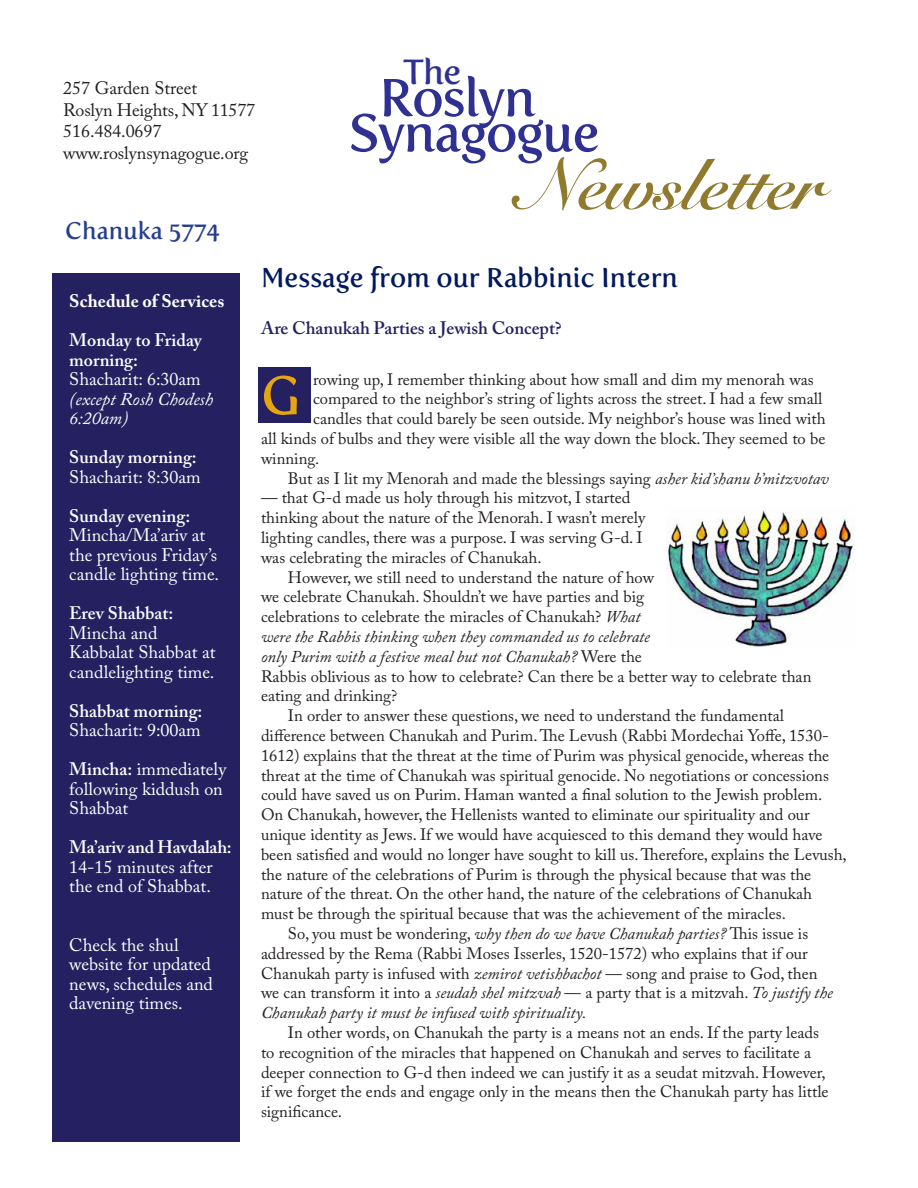
<style>
.page{position:relative;width:918px;height:1188px;background:#fff}
.page>*{position:absolute;margin:0;border:0;box-sizing:border-box;transform-origin:0 0}
.t1{font:700 71.7px "Snell Roundhand";letter-spacing:-.01em;color:#8f7a2e}
.t2{font:54px "Fertigo Pro";color:#e7a512}
.t3{font:52.95px "Fertigo Pro";letter-spacing:-.025em;color:#2e3092}
.t4{font:34.65px "Fertigo Pro";color:#2e3092}
.t5{font:27px "Fertigo Pro";color:#02195d}
.t6{font:24px "Fertigo Pro";color:#253f8e}
.t7{font:18px/19.5px "Adobe Caslon Pro";color:#fff}
.t8{font:18px "Adobe Caslon Pro";letter-spacing:-.005em;color:#231f20}
.t9{font:600 18px/19.5px "Adobe Caslon Pro";color:#fff}
.t10{font:italic 18px/19.5px "Adobe Caslon Pro";color:#fff}
.t11{font:600 18px "Adobe Caslon Pro";color:#252161}
.t12{font:700 18px "Adobe Caslon Pro";color:#fff}
.t13{font:16.5px/19.8px "Adobe Caslon Pro";color:#231f20}
.s1{font-style:normal}
.s2{font-weight:600}
.s3{font-style:italic}
</style>
<div class="page">
<div style="left:258px;top:367px;width:52px;height:55px;background:#252161"></div>
<div style="left:52px;top:273px;width:187px;height:868px;background:#252161"></div>
<svg style="left:351px;top:113px;width:247px;height:50px"></svg>
<img style="left:666px;top:506px;width:189px;height:141px">
<p class="t8" style="left:63px;top:77px;width:136px">257 Garden Street</p>
<p class="t8" style="left:63px;top:99px;width:194px">Roslyn Heights, NY 11577</p>
<p class="t8" style="left:63px;top:121px;width:100px">516.484.0697</p>
<p class="t8" style="left:63px;top:142px;width:187px">www.roslynsynagogue.org</p>
<p class="t6" style="left:65px;top:216px;width:156px">Chanuka 5774</p>
<p class="t4" style="left:403px;top:51px;width:60px">The</p>
<p class="t3" style="left:379px;top:67px;width:158px">Roslyn</p>
<p class="t1" style="left:522px;top:142px;width:303px">Newsletter</p>
<p class="t12" style="left:69px;top:290px;width:157px">Schedule of Services</p>
<p class="t9" style="left:69px;top:330px;width:134px">Monday to Friday morning:</p>
<p class="t10" style="left:69px;top:369px;width:146px"><span class="s1">Shacharit: 6:30am </span>(except Rosh Chodesh<br>6:20am)</p>
<p class="t7" style="left:69px;top:447px;width:133px"><span class="s2">Sunday morning:<br></span>Shacharit: 8:30am</p>
<p class="t9" style="left:69px;top:506px;width:122px">Sunday evening:</p>
<p class="t7" style="left:69px;top:525px;width:151px">Mincha/Ma’ariv at the previous Friday’s candle lighting time.</p>
<p class="t9" style="left:69px;top:603px;width:105px">Erev Shabbat:</p>
<p class="t7" style="left:69px;top:623px;width:148px">Mincha and<br>Kabbalat Shabbat at candlelighting time.</p>
<p class="t9" style="left:69px;top:701px;width:135px">Shabbat morning:</p>
<p class="t7" style="left:69px;top:720px;width:133px">Shacharit: 9:00am</p>
<p class="t7" style="left:69px;top:759px;width:158px"><span class="s2">Mincha:</span> immediately following kiddush on<br>Shabbat</p>
<p class="t7" style="left:69px;top:837px;width:164px"><span class="s2">Ma’ariv and Havdalah:<br></span>14-15 minutes after the end of Shabbat.</p>
<p class="t7" style="left:69px;top:935px;width:145px">Check the shul website for updated news, schedules and davening times.</p>
<p class="t5" style="left:261px;top:261px;width:419px">Message from our Rabbinic Intern</p>
<p class="t11" style="left:261px;top:317px;width:302px">Are Chanukah Parties a Jewish Concept?</p>
<p class="t13" style="left:313px;top:369px;width:502px">rowing up, I remember thinking about how small and dim my menorah was</p>
<p class="t13" style="left:313px;top:389px;width:511px">compared to the neighbor’s string of lights across the street. I had a few small</p>
<p class="t13" style="left:313px;top:409px;width:514px">candles that could barely be seen outside. My neighbor’s house was lined with</p>
<p class="t13" style="left:261px;top:429px;width:566px">all kinds of bulbs and they were visible all the way down the block. They seemed to be</p>
<p class="t13" style="left:261px;top:448px;width:60px">winning.</p>
<p class="t13" style="left:288px;top:468px;width:542px">But as I lit my Menorah and made the blessings saying <span class="s3">asher kid’shanu b’mitzvotav</span></p>
<p class="t13" style="left:261px;top:488px;width:386px">— that G-d made us holy through his mitzvot, I started thinking about the nature of the Menorah. I wasn’t merely lighting candles, there was a purpose. I was serving G-d. I was celebrating the miracles of Chanukah.</p>
<p class="t13" style="left:261px;top:567px;width:552px;text-indent:27px">However, we still need to understand the nature of how<br>we celebrate Chanukah. Shouldn’t we have parties and big<br>celebrations to celebrate the miracles of Chanukah? <span class="s3">What<br>were the Rabbis thinking when they commanded us to celebrate<br>only Purim with a festive meal but not Chanukah?</span> Were the<br>Rabbis oblivious as to how to celebrate? Can there be a better way to celebrate than eating and drinking?</p>
<p class="t13" style="left:261px;top:706px;width:587px;text-indent:27px">In order to answer these questions, we need to understand the fundamental difference between Chanukah and Purim. The Levush (Rabbi Mordechai Yoffe, 1530- 1612) explains that the threat at the time of Purim was physical genocide, whereas the threat at the time of Chanukah was spiritual genocide. No negotiations or concessions could have saved us on Purim. Haman wanted a final solution to the Jewish problem.<br>On Chanukah, however, the Hellenists wanted to eliminate our spirituality and our unique identity as Jews. If we would have acquiesced to this demand they would have been satisfied and would no longer have sought to kill us. Therefore, explains the Levush, the nature of the celebrations of Purim is through the physical because that was the nature of the threat. On the other hand, the nature of the celebrations of Chanukah must be through the spiritual because that was the achievement of the miracles.</p>
<p class="t13" style="left:261px;top:924px;width:573px;text-indent:27px">So, you must be wondering, <span class="s3">why then do we have Chanukah parties?</span> This issue is addressed by the Rema (Rabbi Moses Isserles, 1520-1572) who explains that if our Chanukah party is infused with <span class="s3">zemirot vetishbachot</span> — song and praise to God, then we can transform it into a <span class="s3">seudah shel mitzvah</span> — a party that is a mitzvah. <span class="s3">To justify the Chanukah party it must be infused with spirituality.</span></p>
<p class="t13" style="left:261px;top:1023px;width:569px;text-indent:27px">In other words, on Chanukah the party is a means not an ends. If the party leads to recognition of the miracles that happened on Chanukah and serves to facilitate a deeper connection to G-d then indeed we can justify it as a seudat mitzvah. However, if we forget the ends and engage only in the means then the Chanukah party has little significance.</p>
<p class="t2" style="left:261px;top:364px;width:41px">G</p>
</div>
